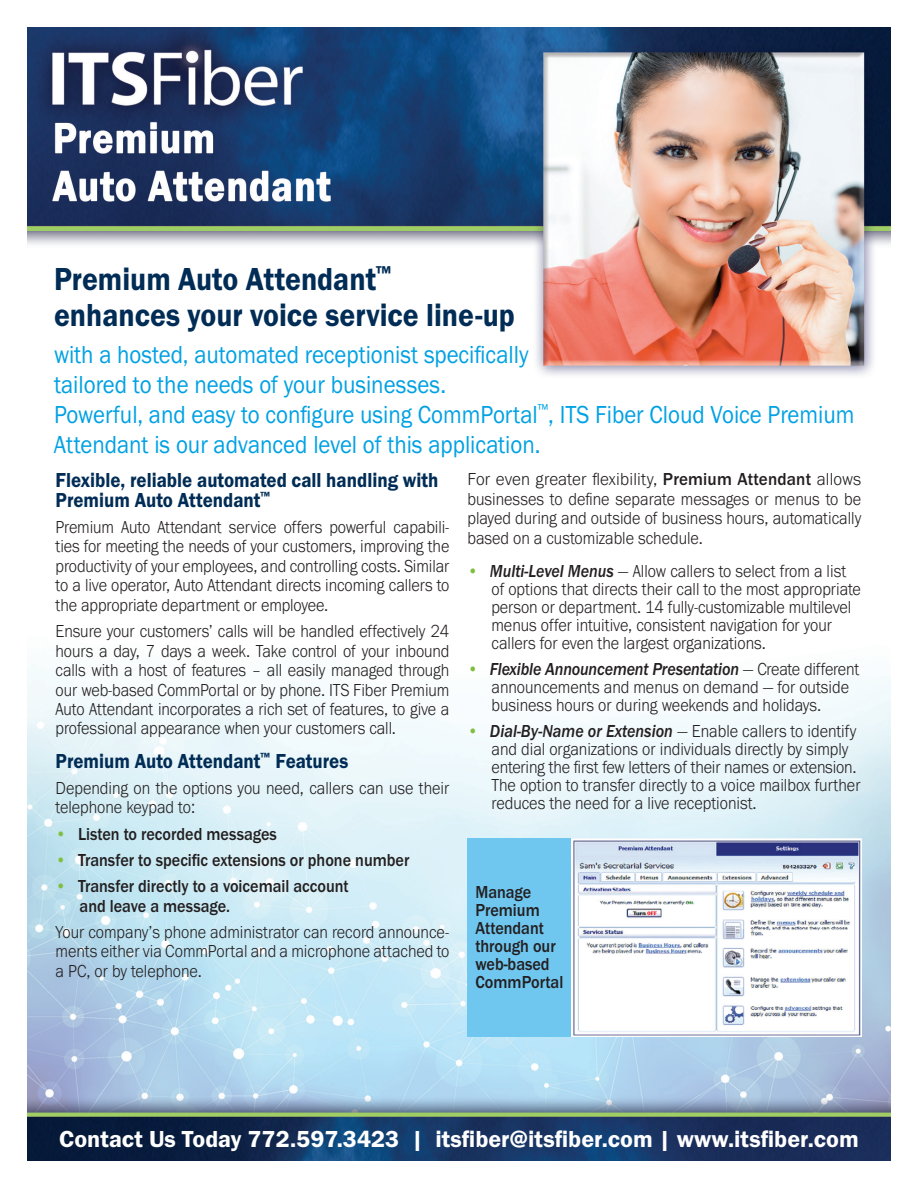
<style>
.page{position:relative;width:918px;height:1188px;background:#fff}
.page>*{position:absolute;margin:0;border:0;box-sizing:border-box;transform-origin:0 0}
.t1{font:33px/36px "Franklin Gothic URW Dem";color:#002c55;scale:.9 1}
.t2{font:25.5px/30px "Franklin Gothic URW Boo";color:#00a1e3;scale:.9 1}
.t3{font:24px "Franklin Gothic URW Dem";color:#fff}
.t4{font:21px/19.5px "Franklin Gothic URW Dem";color:#002c55;scale:.9 1}
.t5{font:300 18px/19.5px "Franklin Gothic URW";color:#231f20;scale:.9 1}
.t6{font:300 18px/19.5px "Franklin Gothic URW";color:#231f20;text-align:justify;scale:.95 1}
.t7{font:500 18px/18px "Franklin Gothic URW";color:#231f20;scale:.9 1}
.t8{font:18px "Franklin Gothic URW Med Ita";letter-spacing:-.01em;color:#231f20;scale:.9 1}
.s1{color:#80be3e}
.s2{font-weight:500}
.s3{font-weight:500;color:#80be3e}
.s4{font-family:"Franklin Gothic URW Med Ita";font-weight:400}
.s5{font-family:"Franklin Gothic URW";font-weight:500;color:#80be3e}
.s6{font-family:"Franklin Gothic URW";font-weight:300}
</style>
<div class="page">
<img style="left:27px;top:27px;width:864px;height:1134px">
<div style="left:467px;top:838px;width:394px;height:198px;background:#6fc6ef"></div>
<img style="left:571px;top:838px;width:290px;height:198px">
<h1 class="t1" style="left:54px;top:260px;width:514px">Premium Auto Attendant<sup>™ </sup>enhances your voice service line-up</h1>
<h2 class="t2" style="left:54px;top:339px;width:891px">with a hosted, automated receptionist specifically<br>tailored to the needs of your businesses.<br>Powerful, and easy to configure using CommPortal<sup>™</sup>, ITS Fiber Cloud Voice Premium Attendant is our advanced level of this application.</h2>
<p class="t4" style="left:56px;top:470px;width:427px">Flexible, reliable automated call handling with<br>Premium Auto Attendant<sup>™</sup></p>
<p class="t5" style="left:56px;top:517px;width:439px;text-align:justify">Premium Auto Attendant service offers powerful capabili&shy;ties for meeting the needs of your customers, improving the productivity of your employees, and controlling costs. Similar to a live operator, Auto Attendant directs incoming callers to the appropriate department or employee.</p>
<p class="t5" style="left:56px;top:621px;width:439px;text-align:justify">Ensure your customers’ calls will be handled effectively 24 hours a day, 7 days a week. Take control of your inbound calls with a host of features – all easily managed through our web-based CommPortal or by phone. ITS Fiber Premium Auto Attendant incorporates a rich set of features, to give a professional appearance when your customers call.</p>
<p class="t4" style="left:56px;top:750px;width:327px">Premium Auto Attendant<sup>™</sup> Features</p>
<p class="t5" style="left:56px;top:778px;width:439px">Depending on the options you need, callers can use their telephone keypad to:</p>
<p class="t7" style="left:56px;top:824px;width:247px"><span class="s1">•</span> Listen to recorded messages</p>
<p class="t7" style="left:56px;top:850px;width:395px"><span class="s1">•</span> Transfer to specific extensions or phone number</p>
<p class="t7" style="left:80px;top:876px;width:301px;line-height:19.5px;text-indent:-24px"><span class="s1">•</span> Transfer directly to a voicemail account and leave a message.</p>
<p class="t5" style="left:56px;top:922px;width:439px;text-align:justify">Your company’s phone administrator can record announce&shy;ments either via CommPortal and a microphone attached to a PC, or by telephone.</p>
<p class="t6" style="left:467px;top:469px;width:416px">For even greater flexibility, <span class="s2">Premium Attendant</span> allows businesses to define separate messages or menus to be played during and outside of business hours, automatically based on a customizable schedule.</p>
<p class="t5" style="left:491px;top:561px;width:412px;line-height:18px;text-indent:-24px"><span class="s3">•</span> <span class="s4">Multi-Level Menus</span> — Allow callers to select from a list of options that directs their call to the most appropriate person or department. 14 fully-customizable multilevel menus offer intuitive, consistent navigation for your callers for even the largest organizations.</p>
<p class="t8" style="left:467px;top:658px;width:437px"><span class="s5">•</span> Flexible Announcement Presentation <span class="s6">— Create different</span></p>
<p class="t5" style="left:491px;top:677px;width:399px;line-height:18px">announcements and menus on demand — for outside business hours or during weekends and holidays.</p>
<p class="t5" style="left:492px;top:722px;width:412px;line-height:18px;text-indent:-24px"><span class="s3">•</span> <span class="s4">Dial-By-Name or Extension</span> — Enable callers to identify and dial organizations or individuals directly by simply entering the first few letters of their names or extension.<br>The option to transfer directly to a voice mailbox further reduces the need for a live receptionist.</p>
<p class="t7" style="left:475px;top:883px;width:99px">Manage<br>Premium<br>Attendant through our web-based<br>CommPortal</p>
<h3 class="t3" style="left:59px;top:1124px;width:801px">Contact Us Today 772.597.3423 | itsfiber@itsfiber.com | www.itsfiber.com</h3>
</div>
